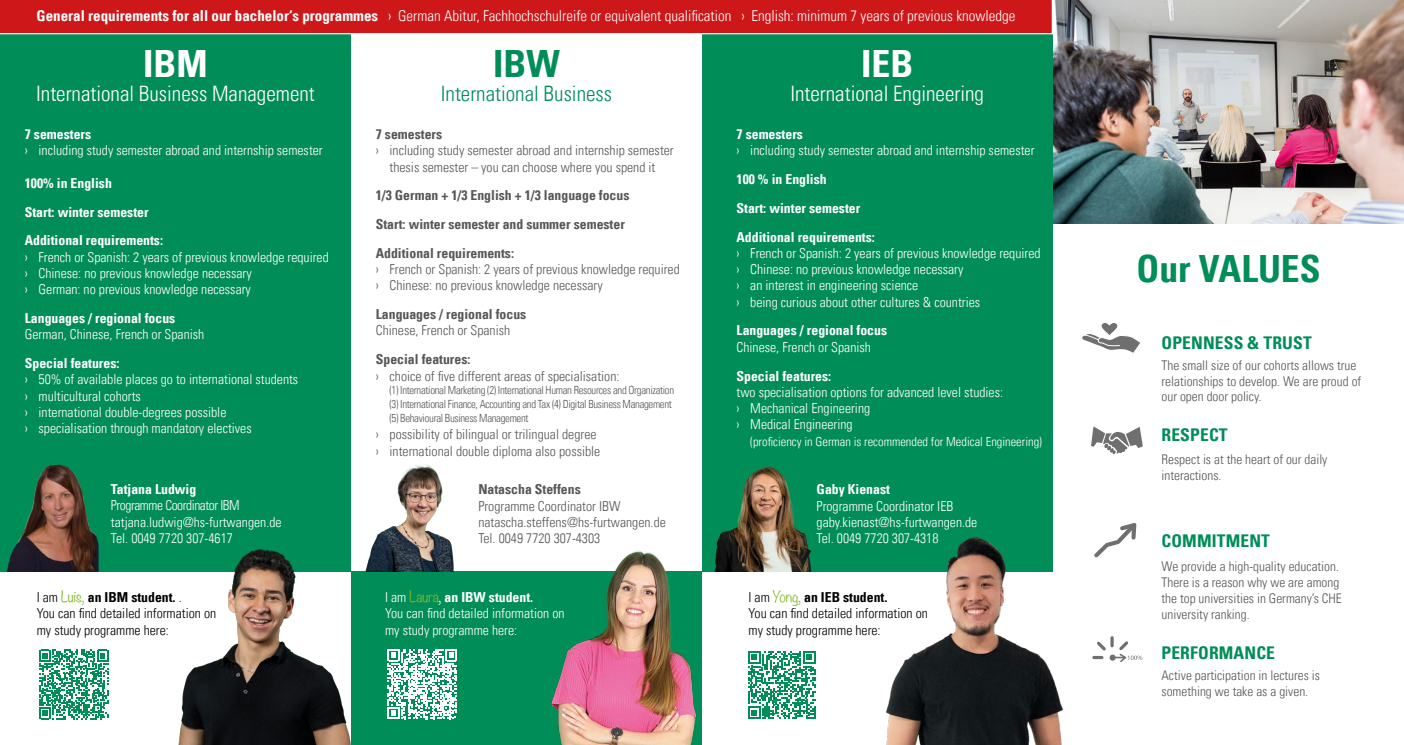
<style>
.page{position:relative;width:1404px;height:745px;background:#fff}
.page>*{position:absolute;margin:0;border:0;box-sizing:border-box;transform-origin:0 0}
.t1{font:700 condensed 37.5px "Univers LT";color:#008d58}
.t2{font:700 condensed 37.5px "Univers LT";color:#fff}
.t3{font:300 condensed 21.25px "Univers LT";color:#fff}
.t4{font:300 condensed 21.25px "Univers LT";color:#008d58}
.t5{font:700 condensed 17.5px "Univers LT";letter-spacing:.01em;color:#008d58}
.t6{font:300 condensed 15px "Univers LT";color:#fff}
.t7{font:300 condensed 13.75px/16.2px "Univers LT";color:#fff}
.t8{font:300 condensed 13.75px "Univers LT";color:#575756}
.t9{font:700 condensed 13.75px "Univers LT";color:#fff}
.t10{font:700 condensed 13.75px "Univers LT";color:#575756}
.t11{font:300 condensed 13.75px/16.2px "Univers LT";color:#000}
.t12{font:700 condensed 13.75px "Univers LT";color:#000}
.t13{font:300 condensed 13.75px "Univers LT";letter-spacing:-.03em;color:#fff}
.t14{font:300 condensed 13.38px/15.8px "Univers LT";color:#575756}
.t15{font:300 condensed 12.5px "Univers LT";color:#fff}
.t16{font:300 condensed 11.25px "Univers LT";letter-spacing:-.03em;color:#575756;scale:.96 1}
.s1{font-weight:700}
.s2{font-family:"Univers"}
.s3{font-weight:300}
.s4{font-family:"Noteworthy";font-weight:300;font-stretch:normal;color:#80ba27}
.s5{font-family:"Noteworthy";font-weight:300;font-stretch:normal}
</style>
<div class="page">
<svg style="left:1094px;top:523px;width:43px;height:34px"></svg>
<svg style="left:1093px;top:637px;width:49px;height:25px"></svg>
<svg style="left:1082px;top:323px;width:58px;height:30px"></svg>
<svg style="left:1091px;top:426px;width:51px;height:28px"></svg>
<img style="left:1052px;top:0;width:351px;height:223px">
<div style="left:702px;top:0;width:350px;height:570px;background:#008d58"></div>
<div style="left:0;top:0;width:351px;height:570px;background:#008d58"></div>
<div style="left:351px;top:570px;width:351px;height:174px;background:#008d58"></div>
<svg style="left:39px;top:649px;width:70px;height:69px"></svg>
<svg style="left:387px;top:649px;width:70px;height:69px"></svg>
<svg style="left:748px;top:651px;width:67px;height:67px"></svg>
<img style="left:123px;top:549px;width:243px;height:195px">
<img style="left:488px;top:550px;width:228px;height:194px">
<img style="left:868px;top:489px;width:196px;height:255px">
<img style="left:708px;top:466px;width:104px;height:104px">
<img style="left:352px;top:464px;width:102px;height:106px">
<div style="left:0;top:0;width:1052px;height:34px;background:#cd1719"></div>
<img style="left:7px;top:464px;width:92px;height:106px">
<p class="t6" style="left:36px;top:7px;width:980px"><span class="s1">General requirements for all our bachelor‘s programmes</span> <span class="s2">›</span> German Abitur, Fachhochschulreife or equivalent qualification <span class="s2">›</span> English: minimum 7 years of previous knowledge</p>
<p class="t2" style="left:143px;top:40px;width:66px">IBM</p>
<p class="t3" style="left:36px;top:80px;width:280px">International Business Management</p>
<p class="t9" style="left:25px;top:126px;width:68px">7 semesters</p>
<p class="t7" style="left:25px;top:142px;width:299px"><span class="s2">›</span> including study semester abroad and internship semester</p>
<p class="t9" style="left:25px;top:174px;width:89px">100% in English</p>
<p class="t9" style="left:25px;top:203px;width:125px">Start: winter semester</p>
<p class="t9" style="left:25px;top:232px;width:140px">Additional requirements:</p>
<p class="t7" style="left:25px;top:248px;width:305px"><span class="s2">›</span> French or Spanish: 2 years of previous knowledge required</p>
<p class="t7" style="left:25px;top:265px;width:228px"><span class="s2">›</span> Chinese: no previous knowledge necessary <span class="s2">›</span> German: no previous knowledge necessary</p>
<p class="t9" style="left:25px;top:309px;width:152px">Languages / regional focus</p>
<p class="t7" style="left:25px;top:326px;width:181px">German, Chinese, French or Spanish</p>
<p class="t9" style="left:25px;top:354px;width:96px">Special features:</p>
<p class="t7" style="left:25px;top:371px;width:275px">› 50% of available places go to international students</p>
<p class="t7" style="left:25px;top:387px;width:118px">› multicultural cohorts</p>
<p class="t7" style="left:25px;top:403px;width:203px">› international double-degrees possible</p>
<p class="t7" style="left:25px;top:420px;width:228px">› specialisation through mandatory electives</p>
<p class="t9" style="left:111px;top:480px;width:87px">Tatjana Ludwig</p>
<p class="t13" style="left:111px;top:497px;width:130px">Programme Coordinator IBM</p>
<p class="t7" style="left:111px;top:513px;width:172px">tatjana.ludwig@hs-furtwangen.de</p>
<p class="t7" style="left:111px;top:529px;width:123px">Tel. 0049 7720 307-4617</p>
<p class="t12" style="left:37px;top:588px;width:146px"><span class="s3">I am</span> <span class="s4">Luis,</span> an IBM student. <span class="s3">.</span></p>
<p class="t11" style="left:37px;top:605px;width:181px">You can find detailed information on my study programme here:</p>
<p class="t1" style="left:493px;top:40px;width:68px">IBW</p>
<p class="t4" style="left:441px;top:80px;width:173px">International Business</p>
<p class="t10" style="left:376px;top:126px;width:68px">7 semesters</p>
<p class="t8" style="left:376px;top:142px;width:299px"><span class="s2">›</span> including study semester abroad and internship semester</p>
<p class="t8" style="left:389px;top:158px;width:267px">thesis semester – you can choose where you spend it</p>
<p class="t10" style="left:376px;top:187px;width:255px">1/3 German + 1/3 English + 1/3 language focus</p>
<p class="t10" style="left:376px;top:216px;width:250px">Start: winter semester and summer semester</p>
<p class="t10" style="left:376px;top:244px;width:140px">Additional requirements:</p>
<p class="t8" style="left:376px;top:261px;width:305px"><span class="s2">›</span> French or Spanish: 2 years of previous knowledge required</p>
<p class="t8" style="left:376px;top:277px;width:228px"><span class="s2">›</span> Chinese: no previous knowledge necessary</p>
<p class="t10" style="left:376px;top:306px;width:152px">Languages / regional focus</p>
<p class="t8" style="left:376px;top:322px;width:136px">Chinese, French or Spanish</p>
<p class="t10" style="left:376px;top:351px;width:96px">Special features:</p>
<p class="t8" style="left:376px;top:367px;width:245px">› choice of five different areas of specialisation:</p>
<p class="t16" style="left:389px;top:383px;width:298px">(1) International Marketing (2) International Human Resources and Organization</p>
<p class="t16" style="left:389px;top:397px;width:295px">(3) International Finance, Accounting and Tax (4) Digital Business Management</p>
<p class="t16" style="left:389px;top:411px;width:146px">(5) Behavioural Business Management</p>
<p class="t8" style="left:376px;top:426px;width:222px">› possibility of bilingual or trilingual degree</p>
<p class="t8" style="left:376px;top:442px;width:226px">› international double diploma also possible</p>
<p class="t10" style="left:478px;top:481px;width:104px">Natascha Steffens</p>
<p class="t8" style="left:478px;top:497px;width:144px">Programme Coordinator IBW</p>
<p class="t8" style="left:478px;top:513px;width:189px">natascha.steffens@hs-furtwangen.de</p>
<p class="t8" style="left:478px;top:529px;width:123px">Tel. 0049 7720 307-4303</p>
<p class="t9" style="left:385px;top:588px;width:150px"><span class="s3">I am</span> <span class="s4">Laura</span><span class="s5">,</span> an IBW student.</p>
<p class="t7" style="left:385px;top:605px;width:181px">You can find detailed information on my study programme here:</p>
<p class="t2" style="left:861px;top:40px;width:54px">IEB</p>
<p class="t3" style="left:790px;top:80px;width:195px">International Engineering</p>
<p class="t9" style="left:736px;top:126px;width:68px">7 semesters</p>
<p class="t7" style="left:736px;top:142px;width:299px"><span class="s2">›</span> including study semester abroad and internship semester</p>
<p class="t9" style="left:736px;top:171px;width:92px">100 % in English</p>
<p class="t9" style="left:736px;top:199px;width:125px">Start: winter semester</p>
<p class="t9" style="left:736px;top:228px;width:140px">Additional requirements:</p>
<p class="t7" style="left:736px;top:245px;width:305px"><span class="s2">›</span> French or Spanish: 2 years of previous knowledge required</p>
<p class="t7" style="left:736px;top:261px;width:228px"><span class="s2">›</span> Chinese: no previous knowledge necessary</p>
<p class="t7" style="left:736px;top:277px;width:183px"><span class="s2">›</span> an interest in engineering science</p>
<p class="t7" style="left:736px;top:293px;width:245px"><span class="s2">›</span> being curious about other cultures &amp; countries</p>
<p class="t9" style="left:736px;top:322px;width:152px">Languages / regional focus</p>
<p class="t7" style="left:736px;top:338px;width:136px">Chinese, French or Spanish</p>
<p class="t9" style="left:736px;top:367px;width:96px">Special features:</p>
<p class="t7" style="left:736px;top:383px;width:268px">two specialisation options for advanced level studies:</p>
<p class="t7" style="left:736px;top:400px;width:135px">› Mechanical Engineering</p>
<p class="t7" style="left:736px;top:416px;width:118px">› Medical Engineering</p>
<p class="t15" style="left:750px;top:433px;width:293px">(proficiency in German is recommended for Medical Engineering)</p>
<p class="t9" style="left:816px;top:481px;width:75px">Gaby Kienast</p>
<p class="t7" style="left:816px;top:497px;width:138px">Programme Coordinator IEB</p>
<p class="t7" style="left:816px;top:513px;width:162px">gaby.kienast@hs-furtwangen.de</p>
<p class="t7" style="left:816px;top:530px;width:123px">Tel. 0049 7720 307-4318</p>
<p class="t12" style="left:748px;top:588px;width:140px"><span class="s3">I am</span> <span class="s4">Yong,</span> an IEB student.</p>
<p class="t11" style="left:748px;top:605px;width:181px">You can find detailed information on my study programme here:</p>
<p class="t1" style="left:1136px;top:246px;width:186px">Our VALUES</p>
<p class="t5" style="left:1161px;top:332px;width:152px">OPENNESS &amp; TRUST</p>
<p class="t14" style="left:1161px;top:357px;width:201px">The small size of our cohorts allows true relationships to develop. We are proud of our open door policy.</p>
<p class="t5" style="left:1161px;top:423px;width:68px">RESPECT</p>
<p class="t14" style="left:1161px;top:451px;width:167px">Respect is at the heart of our daily interactions.</p>
<p class="t5" style="left:1161px;top:529px;width:110px">COMMITMENT</p>
<p class="t14" style="left:1161px;top:558px;width:182px">We provide a high-quality education.<br>There is a reason why we are among the top universities in Germany’s CHE university ranking.</p>
<p class="t5" style="left:1161px;top:641px;width:115px">PERFORMANCE</p>
<p class="t14" style="left:1161px;top:667px;width:160px">Active participation in lectures is something we take as a given.</p>
</div>
